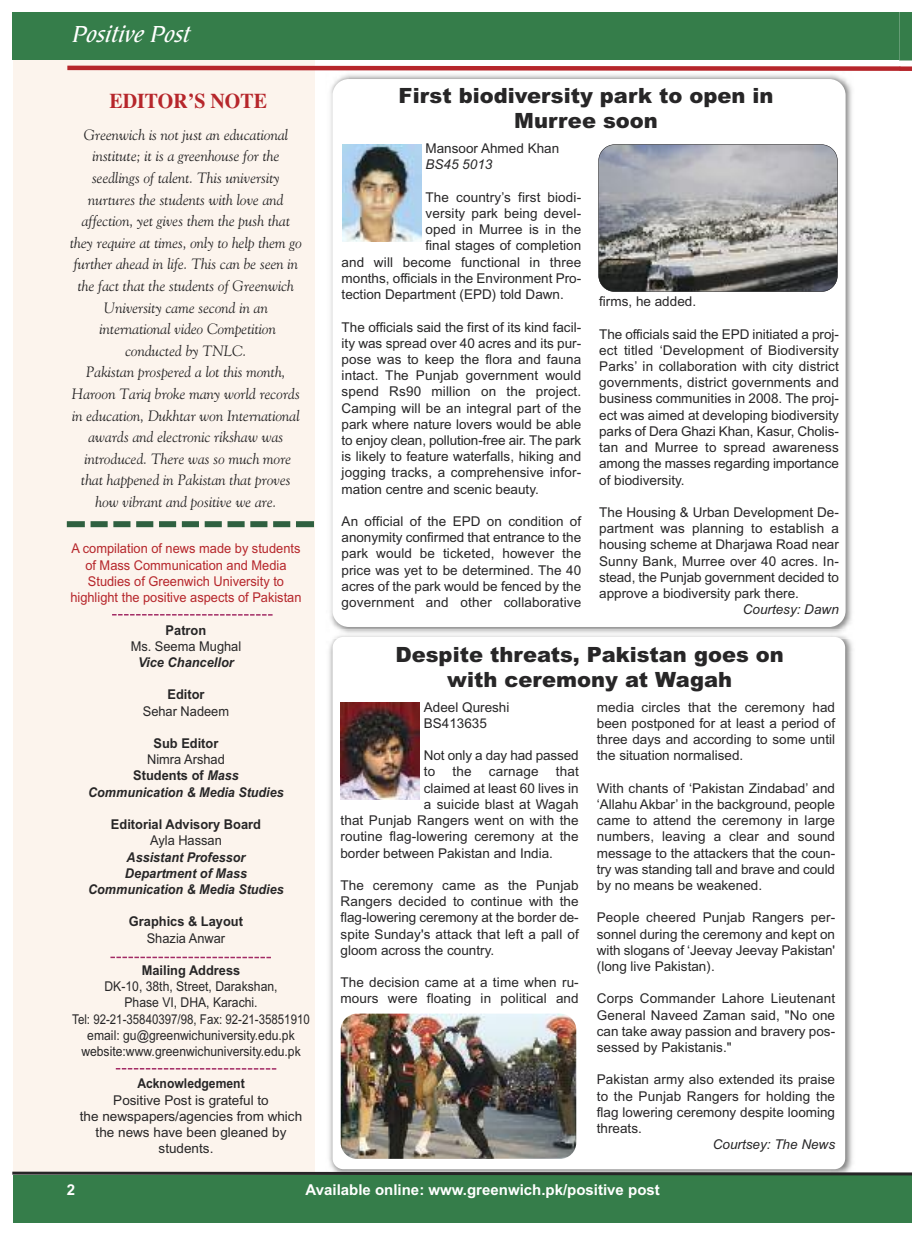
<style>
.page{position:relative;width:912px;height:1236px;background:#fff}
.page>*{position:absolute;margin:0;border:0;box-sizing:border-box;transform-origin:0 0}
.t1{font:italic 24px "Novarese Medium Italic DTC";color:#fff}
.t2{font:900 21px/25.2px "Arial";color:#272627;text-align:center}
.t3{font:700 21px "Times";color:#b6262b;scale:.95 1}
.t4{font:italic 15px/21.6px "Goudy Old Style BT";color:#272627;text-align:center}
.t5{font:700 15px "Arial";color:#fff}
.t6{font:13.5px/16.2px "Arial";color:#272627;text-align:justify}
.t7{font:13.5px/16.2px "Arial";color:#272627;text-align:center;scale:.9 1}
.t8{font:13.5px/16.2px "Arial";color:#b6262b;text-align:center;scale:.95 1}
.t9{font:italic 700 13.5px/16.2px "Arial";color:#272627;text-align:center;scale:.93 1}
.t10{font:700 13.5px "Arial";color:#272627;scale:.95 1}
.t11{font:13.5px "Arial";color:#272627;scale:.95 1}
.t12{font:italic 13.5px "Arial";color:#272627}
.t13{font:700 13.5px "Arial";color:#272627;scale:.9 1}
.t14{font:italic 700 13.5px "Arial";color:#272627;scale:.95 1}
.s1{font-weight:400;font-style:normal}
.s2{font-style:normal}
</style>
<div class="page">
<div style="left:898px;top:1175px;width:13px;height:47px;background:#357d4a"></div>
<div style="left:13px;top:1174px;width:887px;height:48px;background:#357d4a"></div>
<div style="left:13px;top:59px;width:301px;height:1113px;background:#fcf4ed"></div>
<img style="left:330px;top:74px;width:522px;height:555px">
<div style="left:332px;top:79px;width:513px;height:548px;background:#fff;border-radius:16px"></div>
<img style="left:329px;top:638px;width:524px;height:531px">
<div style="left:332px;top:636px;width:512px;height:532px;background:#fff;border-radius:11px"></div>
<svg style="left:67px;top:12px;width:844px;height:62px"></svg>
<svg style="left:112px;top:614px;width:160px;height:1px"></svg>
<svg style="left:116px;top:1068px;width:160px;height:1px"></svg>
<svg style="left:110px;top:956px;width:161px;height:2px"></svg>
<svg style="left:12px;top:1169px;width:899px;height:7px"></svg>
<div style="left:13px;top:12px;width:885px;height:48px;background:#357d4a"></div>
<svg style="left:90px;top:521px;width:201px;height:6px"></svg>
<div style="left:67px;top:521px;width:18px;height:6px;background:#2f6040"></div>
<div style="left:296px;top:521px;width:18px;height:6px;background:#2f6040"></div>
<img style="left:340px;top:702px;width:79px;height:97px">
<img style="left:340px;top:1013px;width:236px;height:145px;border-radius:16px">
<img style="left:598px;top:144px;width:239px;height:148px;border-radius:16px">
<div style="left:598px;top:144px;width:239px;height:148px;border:1px solid #272627;border-radius:16px"></div>
<img style="left:342px;top:144px;width:79px;height:98px">
<h1 class="t1" style="left:71px;top:21px;width:125px">Positive Post</h1>
<h2 class="t2" style="left:398px;top:83px;width:376px">First biodiversity park to open in<br>Murree soon</h2>
<h2 class="t3" style="left:109px;top:88px;width:167px">EDITOR’S NOTE</h2>
<p class="t4" style="left:70px;top:124px;width:233px">Greenwich is not just an educational institute; it is a greenhouse for the seedlings of talent. This university nurtures the students with love and affection, yet gives them the push that they require at times, only to help them go further ahead in life. This can be seen in the fact that the students of Greenwich University came second in an international video Competition conducted by TNLC.<br>Pakistan prospered a lot this month, Haroon Tariq broke many world records in education, Dukhtar won International awards and electronic rikshaw was introduced. There was so much more that happened in Pakistan that proves how vibrant and positive we are.</p>
<p class="t8" style="left:70px;top:540px;width:245px">A compilation of news made by students of Mass Communication and Media Studies of Greenwich University to highlight the positive aspects of Pakistan</p>
<p class="t10" style="left:165px;top:622px;width:44px">Patron</p>
<p class="t11" style="left:131px;top:638px;width:118px">Ms. Seema Mughal</p>
<p class="t14" style="left:138px;top:654px;width:102px">Vice Chancellor</p>
<p class="t10" style="left:167px;top:686px;width:40px">Editor</p>
<p class="t11" style="left:143px;top:703px;width:92px">Sehar Nadeem</p>
<p class="t10" style="left:153px;top:735px;width:70px">Sub Editor</p>
<p class="t9" style="left:88px;top:751px;width:212px"><span class="s1">Nimra Arshad<br></span><span class="s2">Students of</span> Mass<br>Communication &amp; Media Studies</p>
<p class="t10" style="left:111px;top:816px;width:159px">Editorial Advisory Board</p>
<p class="t11" style="left:150px;top:832px;width:77px">Ayla Hassan</p>
<p class="t9" style="left:88px;top:848px;width:212px">Assistant Professor<br>Department of Mass<br>Communication &amp; Media Studies</p>
<p class="t10" style="left:129px;top:913px;width:122px">Graphics &amp; Layout</p>
<p class="t11" style="left:147px;top:929px;width:84px">Shazia Anwar</p>
<p class="t10" style="left:142px;top:962px;width:105px">Mailing Address</p>
<p class="t7" style="left:72px;top:978px;width:265px">DK-10, 38th, Street, Darakshan,<br>Phase VI, DHA, Karachi.<br>Tel: 92-21-35840397/98, Fax: 92-21-35851910 email: gu@greenwichuniversity.edu.pk website:www.greenwichuniversity.edu.pk</p>
<p class="t13" style="left:137px;top:1075px;width:121px">Acknowledgement</p>
<p class="t6" style="left:113px;top:1091px;width:157px">Positive Post is grateful to</p>
<p class="t6" style="left:80px;top:1107px;width:224px">the newspapers/agencies from which</p>
<p class="t6" style="left:96px;top:1124px;width:192px">the news have been gleaned by</p>
<p class="t6" style="left:158px;top:1140px;width:56px">students.</p>
<p class="t5" style="left:67px;top:1180px;width:10px">2</p>
<p class="t5" style="left:305px;top:1180px;width:355px">Available online: www.greenwich.pk/positive post</p>
<p class="t6" style="left:425px;top:140px;width:135px">Mansoor Ahmed Khan</p>
<p class="t12" style="left:425px;top:157px;width:68px">BS45 5013</p>
<p class="t6" style="left:425px;top:189px;width:157px">The country’s first biodi-</p>
<p class="t6" style="left:425px;top:205px;width:157px">versity park being devel-</p>
<p class="t6" style="left:425px;top:221px;width:157px">oped in Murree is in the</p>
<p class="t6" style="left:425px;top:238px;width:157px">final stages of completion</p>
<p class="t6" style="left:341px;top:254px;width:241px">and will become functional in three</p>
<p class="t6" style="left:341px;top:270px;width:241px">months, officials in the Environment Pro-</p>
<p class="t6" style="left:341px;top:286px;width:224px">tection Department (EPD) told Dawn.</p>
<p class="t6" style="left:341px;top:319px;width:241px">The officials said the first of its kind facil&shy;ity was spread over 40 acres and its pur&shy;pose was to keep the flora and fauna intact. The Punjab government would spend Rs90 million on the project.<br>Camping will be an integral part of the park where nature lovers would be able to enjoy clean, pollution-free air. The park is likely to feature waterfalls, hiking and jogging tracks, a comprehensive infor&shy;mation centre and scenic beauty.</p>
<p class="t6" style="left:341px;top:513px;width:241px">An official of the EPD on condition of anonymity confirmed that entrance to the park would be ticketed, however the price was yet to be determined. The 40 acres of the park would be fenced by the government and other collaborative</p>
<p class="t6" style="left:599px;top:293px;width:98px">firms, he added.</p>
<p class="t6" style="left:599px;top:326px;width:241px">The officials said the EPD initiated a proj&shy;ect titled ‘Development of Biodiversity Parks’ in collaboration with city district governments, district governments and business communities in 2008. The proj&shy;ect was aimed at developing biodiversity parks of Dera Ghazi Khan, Kasur, Cholis&shy;tan and Murree to spread awareness among the masses regarding importance of biodiversity.</p>
<p class="t6" style="left:599px;top:504px;width:241px">The Housing &amp; Urban Development De&shy;partment was planning to establish a housing scheme at Dharjawa Road near Sunny Bank, Murree over 40 acres. In&shy;stead, the Punjab government decided to approve a biodiversity park there.</p>
<p class="t12" style="left:742px;top:601px;width:98px">Courtesy: Dawn</p>
<h2 class="t2" style="left:395px;top:642px;width:390px">Despite threats, Pakistan goes on with ceremony at Wagah</h2>
<p class="t6" style="left:423px;top:698px;width:87px">Adeel Qureshi<br>BS413635</p>
<p class="t6" style="left:423px;top:747px;width:156px">Not only a day had passed to</p>
<p class="t6" style="left:596px;top:698px;width:240px">media circles that the ceremony had been postponed for at least a period of three days and according to some until the situation normalised.</p>
<p class="t6" style="left:596px;top:779px;width:240px">With chants of ‘Pakistan Zindabad’ and ‘Allahu Akbar’ in the background, people came to attend the ceremony in large numbers, leaving a clear and sound message to the attackers that the coun&shy;try was standing tall and brave and could by no means be weakened.</p>
<p class="t6" style="left:596px;top:909px;width:240px">People cheered Punjab Rangers per&shy;sonnel during the ceremony and kept on with slogans of ‘Jeevay Jeevay Pakistan' (long live Pakistan).</p>
<p class="t6" style="left:596px;top:990px;width:240px">Corps Commander Lahore Lieutenant General Naveed Zaman said, "No one can take away passion and bravery pos&shy;sessed by Pakistanis."</p>
<p class="t6" style="left:596px;top:1071px;width:240px">Pakistan army also extended its praise to the Punjab Rangers for holding the flag lowering ceremony despite looming threats.</p>
<p class="t12" style="left:712px;top:1136px;width:124px">Courtsey: The News</p>
<p class="t6" style="left:452px;top:763px;width:21px">the</p>
<p class="t6" style="left:488px;top:763px;width:51px">carnage</p>
<p class="t6" style="left:555px;top:763px;width:24px">that</p>
<p class="t6" style="left:423px;top:779px;width:156px">claimed at least 60 lives in</p>
<p class="t6" style="left:423px;top:796px;width:156px">a suicide blast at Wagah</p>
<p class="t6" style="left:340px;top:812px;width:240px">that Punjab Rangers went on with the</p>
<p class="t6" style="left:340px;top:828px;width:240px">routine flag-lowering ceremony at the</p>
<p class="t6" style="left:340px;top:844px;width:214px">border between Pakistan and India.</p>
<p class="t6" style="left:340px;top:877px;width:240px">The ceremony came as the Punjab Rangers decided to continue with the flag-lowering ceremony at the border de&shy;spite Sunday's attack that left a pall of gloom across the country.</p>
<p class="t6" style="left:340px;top:974px;width:240px">The decision came at a time when ru&shy;mours were floating in political and</p>
</div>
